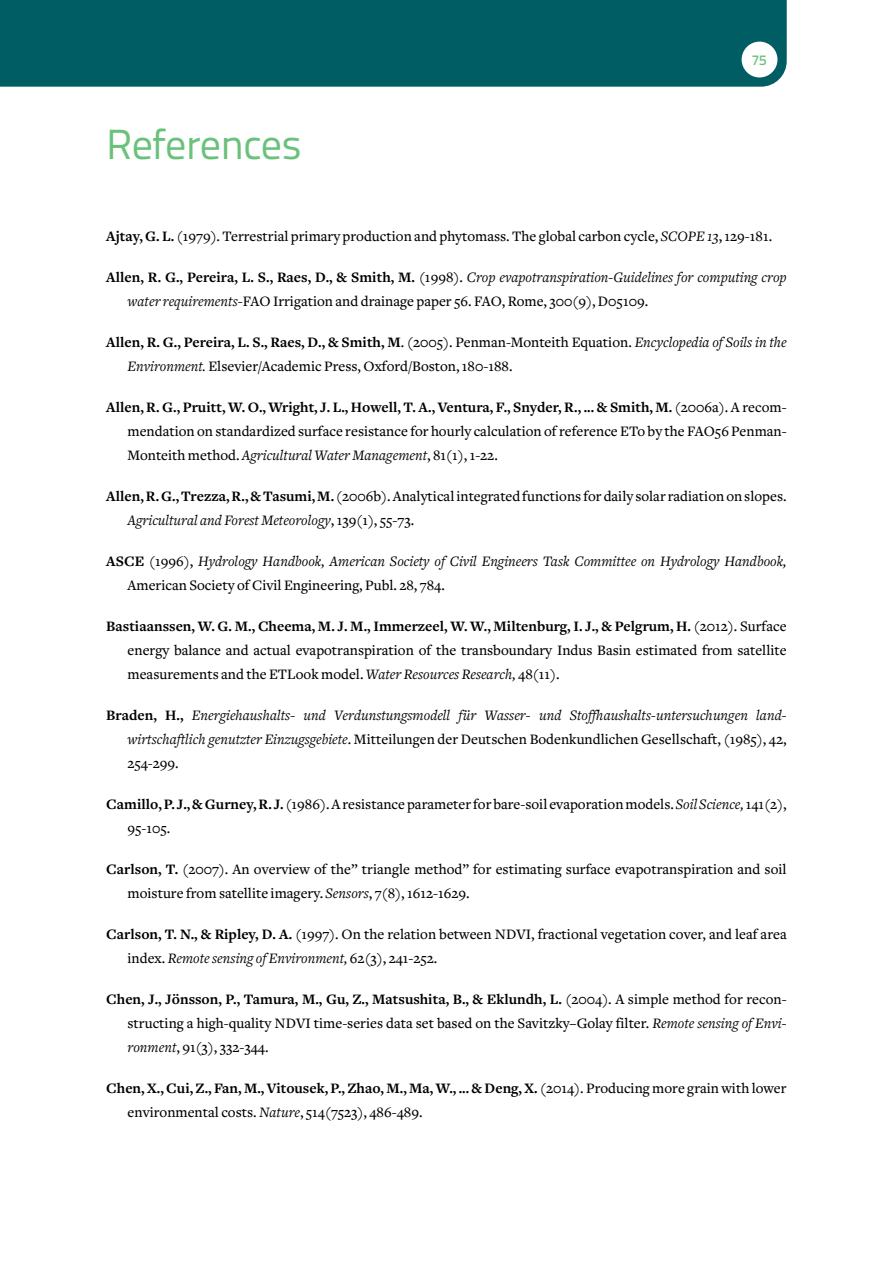
<style>
.page{position:relative;width:893px;height:1263px;background:#fff}
.page>*{position:absolute;margin:0;border:0;box-sizing:border-box;transform-origin:0 0}
.t1{font:42px "Titillium Text 22 L";letter-spacing:-.02em;color:#6ac17b}
.t2{font:500 15px/24px "Freight Text";color:#000}
.t3{font:italic 15px/24px "Freight Text";color:#000}
.t4{font:500 14.25px "Titillium Text 22 L";color:#6ac17b}
.s1{font-weight:700}
.s2{font-weight:400;font-style:italic}
.s3{font-weight:700;font-style:normal}
.s4{font-weight:500;font-style:normal}
</style>
<div class="page">
<div style="left:0;top:0;width:787px;height:87px;background:#005d64"></div>
<div style="left:742px;top:42px;width:35px;height:35px;background:#fff;border-radius:50%"></div>
<div style="left:627px;top:40px;width:108px;height:41px;background:#005d64"></div>
<h1 class="t1" style="left:106px;top:113px;width:197px">References</h1>
<p class="t4" style="left:752px;top:49px;width:17px">75</p>
<p class="t2" style="left:106px;top:225px;width:667px"><span class="s1">Ajtay, G. L.</span> (1979). Terrestrial primary production and phytomass. The global carbon cycle, <span class="s2">SCOPE 13</span>, 129-181.</p>
<p class="t3" style="left:128px;top:266px;width:661px;text-indent:-21px"><span class="s3">Allen, R. G., Pereira, L. S., Raes, D., &amp; Smith, M.</span> <span class="s4">(1998).</span> Crop evapotranspiration-Guidelines for computing crop water requirements<span class="s4">-FAO Irrigation and drainage paper 56. FAO, Rome, 300(9), D05109.</span></p>
<p class="t2" style="left:128px;top:331px;width:661px;text-indent:-21px"><span class="s1">Allen, R. G., Pereira, L. S., Raes, D., &amp; Smith, M</span>. (2005). Penman-Monteith Equation. <span class="s2">Encyclopedia of Soils in the<br>Environment.</span> Elsevier/Academic Press, Oxford/Boston, 180-188.</p>
<p class="t2" style="left:128px;top:396px;width:661px;text-align:justify;text-indent:-21px"><span class="s1">Allen, R. G., Pruitt, W. O., Wright, J. L., Howell, T. A., Ventura, F., Snyder, R., ... &amp; Smith, M.</span> (2006a). A recom&shy;mendation on standardized surface resistance for hourly calculation of reference ETo by the FAO56 Penman-Monteith method. <span class="s2">Agricultural Water Management</span>, 81(1), 1-22.</p>
<p class="t2" style="left:128px;top:485px;width:661px;text-indent:-21px"><span class="s1">Allen, R. G., Trezza, R., &amp; Tasumi, M.</span> (2006b). Analytical integrated functions for daily solar radiation on slopes.<br><span class="s2">Agricultural and Forest Meteorology</span>, 139(1), 55-73.</p>
<p class="t3" style="left:128px;top:550px;width:661px;text-indent:-21px"><span class="s3">ASCE</span> <span class="s4">(1996),</span> Hydrology Handbook, American Society of Civil Engineers Task Committee on Hydrology Handbook,<br><span class="s4">American Society of Civil Engineering, Publ. 28, 784.</span></p>
<p class="t2" style="left:128px;top:615px;width:661px;text-align:justify;text-indent:-21px"><span class="s1">Bastiaanssen, W. G. M., Cheema, M. J. M., Immerzeel, W. W., Miltenburg, I. J., &amp; Pelgrum, H.</span> (2012). Surface energy balance and actual evapotranspiration of the transboundary Indus Basin estimated from satellite measurements and the ETLook model. <span class="s2">Water Resources Research,</span> 48(11).</p>
<p class="t3" style="left:128px;top:704px;width:661px;text-align:justify;text-indent:-21px"><span class="s3">Braden, H.,</span> Energiehaushalts- und Verdunstungsmodell für Wasser- und Stoffhaushalts-untersuchungen land&shy;wirtschaftlich genutzter Einzugsgebiete<span class="s4">. Mitteilungen der Deutschen Bodenkundlichen Gesellschaft, (1985), 42, 254-299.</span></p>
<p class="t2" style="left:128px;top:793px;width:661px;text-indent:-21px"><span class="s1">Camillo, P. J., &amp; Gurney, R. J.</span> (1986). A resistance parameter for bare-soil evaporation models. <span class="s2">Soil Science,</span> 141(2),<br>95-105.</p>
<p class="t2" style="left:128px;top:858px;width:660px;text-indent:-21px"><span class="s1">Carlson, T.</span> (2007). An overview of the” triangle method” for estimating surface evapotranspiration and soil moisture from satellite imagery. <span class="s2">Sensors</span>, 7(8), 1612-1629.</p>
<p class="t2" style="left:128px;top:923px;width:661px;text-indent:-21px"><span class="s1">Carlson, T. N., &amp; Ripley, D. A.</span> (1997). On the relation between NDVI, fractional vegetation cover, and leaf area index. <span class="s2">Remote sensing of Environment,</span> 62(3), 241-252.</p>
<p class="t2" style="left:128px;top:988px;width:661px;text-align:justify;text-indent:-21px"><span class="s1">Chen, J., Jönsson, P., Tamura, M., Gu, Z., Matsushita, B., &amp; Eklundh, L.</span> (2004). A simple method for recon&shy;structing a high-quality NDVI time-series data set based on the Savitzky–Golay filter. <span class="s2">Remote sensing of Envi&shy;ronment</span>, 91(3), 332-344.</p>
<p class="t2" style="left:128px;top:1077px;width:661px;text-indent:-21px"><span class="s1">Chen, X., Cui, Z., Fan, M., Vitousek, P., Zhao, M., Ma, W., ... &amp; Deng, X.</span> (2014). Producing more grain with lower environmental costs. <span class="s2">Nature</span>, 514(7523), 486-489.</p>
</div>
